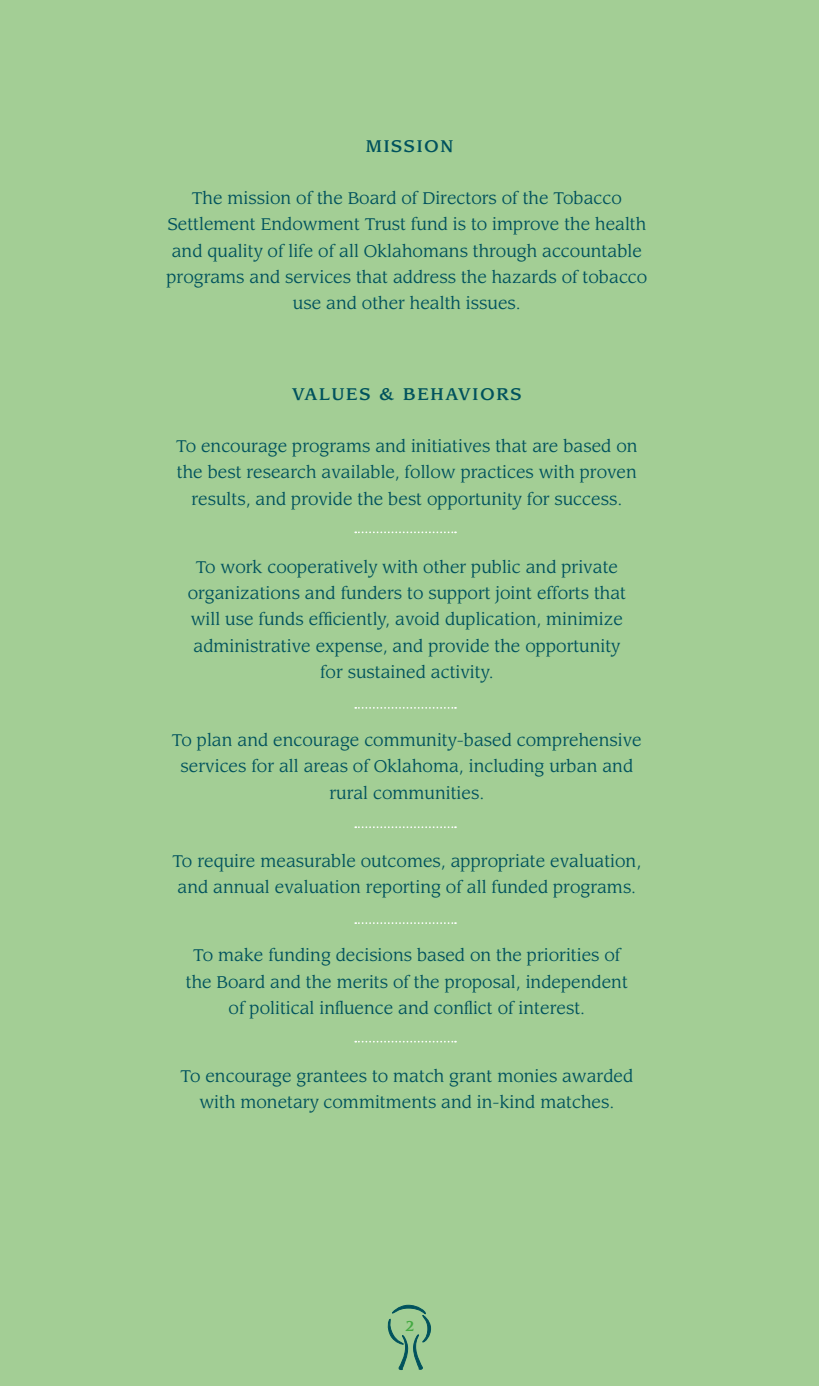
<style>
.page{position:relative;width:819px;height:1386px;background:#a3ce95}
.page>*{position:absolute;margin:0;border:0;box-sizing:border-box;transform-origin:0 0}
.t1{font:16.62px/26.2px "Leawood";color:#00525d;text-align:center}
.t2{font:500 16.62px "Leawood";letter-spacing:.1em;color:#00525d}
.t3{font:500 14px "Leawood";color:#44aa42}
</style>
<div class="page">
<svg style="left:355px;top:531px;width:101px;height:2px"></svg>
<svg style="left:355px;top:707px;width:101px;height:2px"></svg>
<svg style="left:355px;top:826px;width:101px;height:2px"></svg>
<svg style="left:355px;top:922px;width:101px;height:2px"></svg>
<svg style="left:355px;top:1041px;width:101px;height:2px"></svg>
<svg style="left:387px;top:1305px;width:44px;height:65px"></svg>
<p class="t2" style="left:366px;top:136px;width:89px">MISSION</p>
<p class="t1" style="left:166px;top:186px;width:482px">The mission of the Board of Directors of the Tobacco Settlement Endowment Trust fund is to improve the health and quality of life of all Oklahomans through accountable programs and services that address the hazards of tobacco use and other health issues.</p>
<p class="t2" style="left:292px;top:384px;width:231px">VALUES &amp; BEHAVIORS</p>
<p class="t1" style="left:176px;top:433px;width:463px">To encourage programs and initiatives that are based on the best research available, follow practices with proven results, and provide the best opportunity for success.</p>
<p class="t1" style="left:188px;top:554px;width:440px">To work cooperatively with other public and private organizations and funders to support joint efforts that will use funds efficiently, avoid duplication, minimize administrative expense, and provide the opportunity for sustained activity.</p>
<p class="t1" style="left:172px;top:727px;width:471px">To plan and encourage community-based comprehensive services for all areas of Oklahoma, including urban and rural communities.</p>
<p class="t1" style="left:172px;top:848px;width:470px">To require measurable outcomes, appropriate evaluation, and annual evaluation reporting of all funded programs.</p>
<p class="t1" style="left:186px;top:943px;width:444px">To make funding decisions based on the priorities of the Board and the merits of the proposal, independent of political influence and conflict of interest.</p>
<p class="t1" style="left:181px;top:1063px;width:454px">To encourage grantees to match grant monies awarded with monetary commitments and in-kind matches.</p>
<p class="t3" style="left:406px;top:1318px;width:11px">2</p>
</div>
